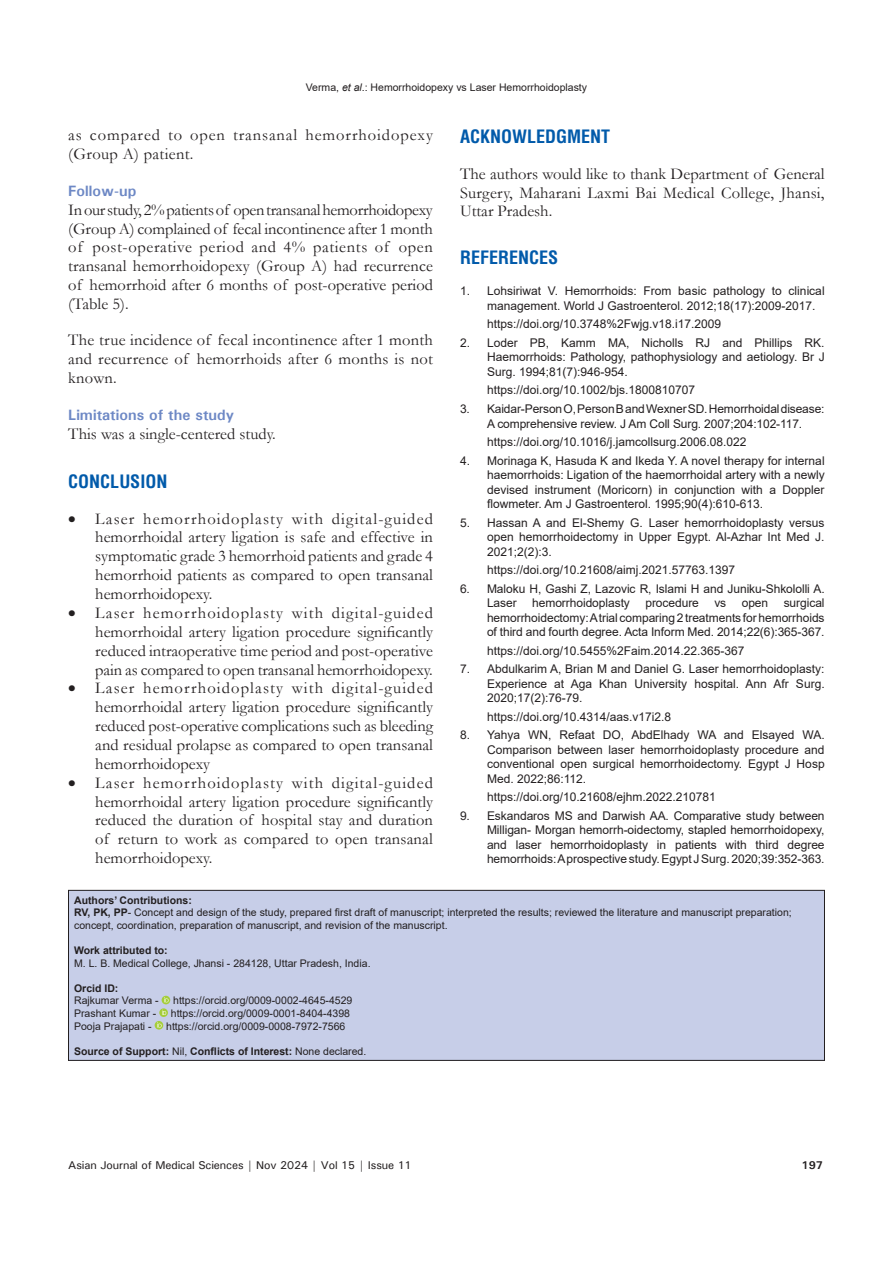
<style>
.page{position:relative;width:893px;height:1263px;background:#fff}
.page>*{position:absolute;margin:0;border:0;box-sizing:border-box;transform-origin:0 0}
.t1{font:700 condensed 18px "Helvetica";color:#015aaa}
.L{font:16.5px/18.9px "Garamond";color:#231f20;text-align:justify}
.TX{font:16.5px/18.9px "Garamond";letter-spacing:.015em;color:#231f20;text-align:justify}
.LL{font:16.5px/18.9px "Garamond";letter-spacing:.01em;color:#231f20;text-align:justify}
.TX-2{font:16.5px/18.9px "Garamond";letter-spacing:.055em;color:#231f20}
.t2{font:700 15px "Univers";color:#6d88c5}
.REF{font:12px/14.4px "Arial";color:#231f20;text-align:justify}
.t3{font:500 11.25px "Univers";letter-spacing:-.01em;color:#231f20}
.t4{font:700 11.25px "Univers";color:#231f20}
.SRC{font:10.5px/12.6px "Arial";color:#231f20}
.SRC-2{font:700 10.5px "Arial";color:#231f20}
.s1{font-style:italic}
.s2{font-weight:700}
.s3{font-weight:400}
</style>
<div class="page">
<div style="left:68px;top:890px;width:756px;height:170px;background:#c7cee8"></div>
<svg style="left:162px;top:996px;width:8px;height:8px"></svg>
<svg style="left:164px;top:997px;width:5px;height:5px"></svg>
<svg style="left:159px;top:1008px;width:9px;height:9px"></svg>
<svg style="left:162px;top:1010px;width:4px;height:5px"></svg>
<svg style="left:155px;top:1021px;width:8px;height:8px"></svg>
<svg style="left:157px;top:1022px;width:5px;height:5px"></svg>
<div style="left:68px;top:890px;width:757px;height:170px;border:1px solid #231f20"></div>
<p class="SRC" style="left:306px;top:81px;width:283px">Verma, <span class="s1">et al</span>.: Hemorrhoidopexy vs Laser Hemorrhoidoplasty</p>
<p class="TX-2" style="left:68px;top:125px;width:366px">as compared to open transanal hemorrhoidopexy (Group A) patient.</p>
<h2 class="t2" style="left:68px;top:181px;width:70px">Follow-up</h2>
<p class="TX" style="left:68px;top:200px;width:366px">In our study, 2% patients of open transanal hemorrhoidopexy (Group A) complained of fecal incontinence after 1 month of post-operative period and 4% patients of open transanal hemorrhoidopexy (Group A) had recurrence of hemorrhoid after 6 months of post-operative period (Table 5).</p>
<p class="TX" style="left:68px;top:330px;width:366px">The true incidence of fecal incontinence after 1 month and recurrence of hemorrhoids after 6 months is not known.</p>
<h2 class="t2" style="left:68px;top:405px;width:167px">Limitations of the study</h2>
<p class="TX" style="left:68px;top:423px;width:209px">This was a single-centered study.</p>
<h1 class="t1" style="left:68px;top:469px;width:101px">CONCLUSION</h1>
<p class="L" style="left:95px;top:509px;width:339px;text-indent:-27px">• Laser hemorrhoidoplasty with digital-guided hemorrhoidal artery ligation is safe and effective in symptomatic grade 3 hemorrhoid patients and grade 4 hemorrhoid patients as compared to open transanal hemorrhoidopexy.</p>
<p class="L" style="left:95px;top:603px;width:339px;text-indent:-27px">• Laser hemorrhoidoplasty with digital-guided hemorrhoidal artery ligation procedure significantly reduced intraoperative time period and post-operative pain as compared to open transanal hemorrhoidopexy.</p>
<p class="L" style="left:95px;top:678px;width:339px;text-indent:-27px">• Laser hemorrhoidoplasty with digital-guided hemorrhoidal artery ligation procedure significantly reduced post-operative complications such as bleeding and residual prolapse as compared to open transanal hemorrhoidopexy</p>
<p class="LL" style="left:95px;top:773px;width:339px;text-indent:-27px">• Laser hemorrhoidoplasty with digital-guided hemorrhoidal artery ligation procedure significantly reduced the duration of hospital stay and duration of return to work as compared to open transanal hemorrhoidopexy.</p>
<h1 class="t1" style="left:460px;top:124px;width:152px">ACKNOWLEDGMENT</h1>
<p class="TX" style="left:460px;top:164px;width:366px">The authors would like to thank Department of General Surgery, Maharani Laxmi Bai Medical College, Jhansi, Uttar Pradesh.</p>
<h1 class="t1" style="left:460px;top:245px;width:100px">REFERENCES</h1>
<p class="REF" style="left:487px;top:284px;width:339px;text-indent:-27px">1. Lohsiriwat V. Hemorrhoids: From basic pathology to clinical management. World J Gastroenterol. 2012;18(17):2009-2017.</p>
<p class="REF" style="left:487px;top:317px;width:236px">https://doi.org/10.3748%2Fwjg.v18.i17.2009</p>
<p class="REF" style="left:487px;top:335px;width:339px;text-indent:-27px">2. Loder PB, Kamm MA, Nicholls RJ and Phillips RK.<br>Haemorrhoids: Pathology, pathophysiology and aetiology. Br J Surg. 1994;81(7):946-954.</p>
<p class="REF" style="left:487px;top:383px;width:210px">https://doi.org/10.1002/bjs.1800810707</p>
<p class="REF" style="left:460px;top:402px;width:366px;text-align:center">3. Kaidar-Person O, Person B and Wexner SD. Hemorrhoidal disease:<br>A comprehensive review. J Am Coll Surg. 2007;204:102-117.</p>
<p class="REF" style="left:487px;top:435px;width:261px">https://doi.org/10.1016/j.jamcollsurg.2006.08.022</p>
<p class="REF" style="left:487px;top:453px;width:339px;text-indent:-27px">4. Morinaga K, Hasuda K and Ikeda Y. A noveI therapy for internal haemorrhoids: Ligation of the haemorrhoidal artery with a newly devised instrument (Moricorn) in conjunction with a Doppler flowmeter. Am J Gastroenterol. 1995;90(4):610-613.</p>
<p class="REF" style="left:487px;top:515px;width:339px;text-indent:-27px">5. Hassan A and El-Shemy G. Laser hemorrhoidoplasty versus open hemorrhoidectomy in Upper Egypt. Al-Azhar Int Med J.<br>2021;2(2):3.</p>
<p class="REF" style="left:487px;top:563px;width:250px">https://doi.org/10.21608/aimj.2021.57763.1397</p>
<p class="REF" style="left:487px;top:581px;width:339px;text-indent:-27px">6. Maloku H, Gashi Z, Lazovic R, Islami H and Juniku-Shkololli A.<br>Laser</p>
<p class="REF" style="left:487px;top:596px;width:339px;text-indent:297px">surgical hemorrhoidectomy: Atrial comparing 2 treatments for hemorrhoids of third and fourth degree. Acta Inform Med. 2014;22(6):365-367.</p>
<p class="REF" style="left:487px;top:643px;width:259px">https://doi.org/10.5455%2Faim.2014.22.365-367</p>
<p class="REF" style="left:487px;top:662px;width:339px;text-indent:-27px">7. Abdulkarim A, Brian M and Daniel G. Laser hemorrhoidoplasty:<br>Experience at Aga Khan University hospital. Ann Afr Surg.<br>2020;17(2):76-79.</p>
<p class="REF" style="left:487px;top:709px;width:186px">https://doi.org/10.4314/aas.v17i2.8</p>
<p class="REF" style="left:487px;top:728px;width:339px;text-indent:-27px">8. Yahya WN, Refaat DO, AbdElhady WA and Elsayed WA.<br>Comparison between laser hemorrhoidoplasty procedure and conventional open surgical hemorrhoidectomy. Egypt J Hosp Med. 2022;86:112.</p>
<p class="REF" style="left:487px;top:790px;width:230px">https://doi.org/10.21608/ejhm.2022.210781</p>
<p class="REF" style="left:487px;top:808px;width:339px;text-indent:-27px">9. Eskandaros MS and Darwish AA. Comparative study between Milligan- Morgan hemorrh-oidectomy, stapled hemorrhoidopexy, and laser hemorrhoidoplasty in patients with third degree hemorrhoids: Aprospective study. Egypt J Surg. 2020;39:352-363.</p>
<p class="REF" style="left:532px;top:596px;width:99px">hemorrhoidoplasty</p>
<p class="REF" style="left:645px;top:596px;width:55px">procedure</p>
<p class="REF" style="left:714px;top:596px;width:13px">vs</p>
<p class="REF" style="left:742px;top:596px;width:28px">open</p>
<p class="SRC-2" style="left:74px;top:892px;width:119px">Authors’ Contributions:</p>
<p class="SRC" style="left:74px;top:906px;width:719px"><span class="s2">RV, PK, PP</span>- Concept and design of the study, prepared first draft of manuscript; interpreted the results; reviewed the literature and manuscript preparation; concept, coordination, preparation of manuscript, and revision of the manuscript.</p>
<p class="SRC-2" style="left:74px;top:943px;width:95px">Work attributed to:</p>
<p class="SRC" style="left:74px;top:956px;width:298px">M. L. B. Medical College, Jhansi - 284128, Uttar Pradesh, India.</p>
<p class="SRC-2" style="left:74px;top:981px;width:46px">Orcid ID:</p>
<p class="SRC" style="left:74px;top:994px;width:86px">Rajkumar Verma -</p>
<p class="SRC" style="left:173px;top:994px;width:181px">https://orcid.org/0009-0002-4645-4529</p>
<p class="SRC" style="left:74px;top:1007px;width:84px">Prashant Kumar -</p>
<p class="SRC" style="left:171px;top:1007px;width:181px">https://orcid.org/0009-0001-8404-4398</p>
<p class="SRC" style="left:74px;top:1019px;width:79px">Pooja Prajapati -</p>
<p class="SRC" style="left:166px;top:1019px;width:181px">https://orcid.org/0009-0008-7972-7566</p>
<p class="SRC-2" style="left:74px;top:1044px;width:294px">Source of Support: <span class="s3">Nil,</span> Conflicts of Interest: <span class="s3">None declared.</span></p>
<p class="t3" style="left:68px;top:1157px;width:345px">Asian Journal of Medical Sciences | Nov 2024 | Vol 15 | Issue 11</p>
<p class="t4" style="left:802px;top:1158px;width:23px">197</p>
</div>
